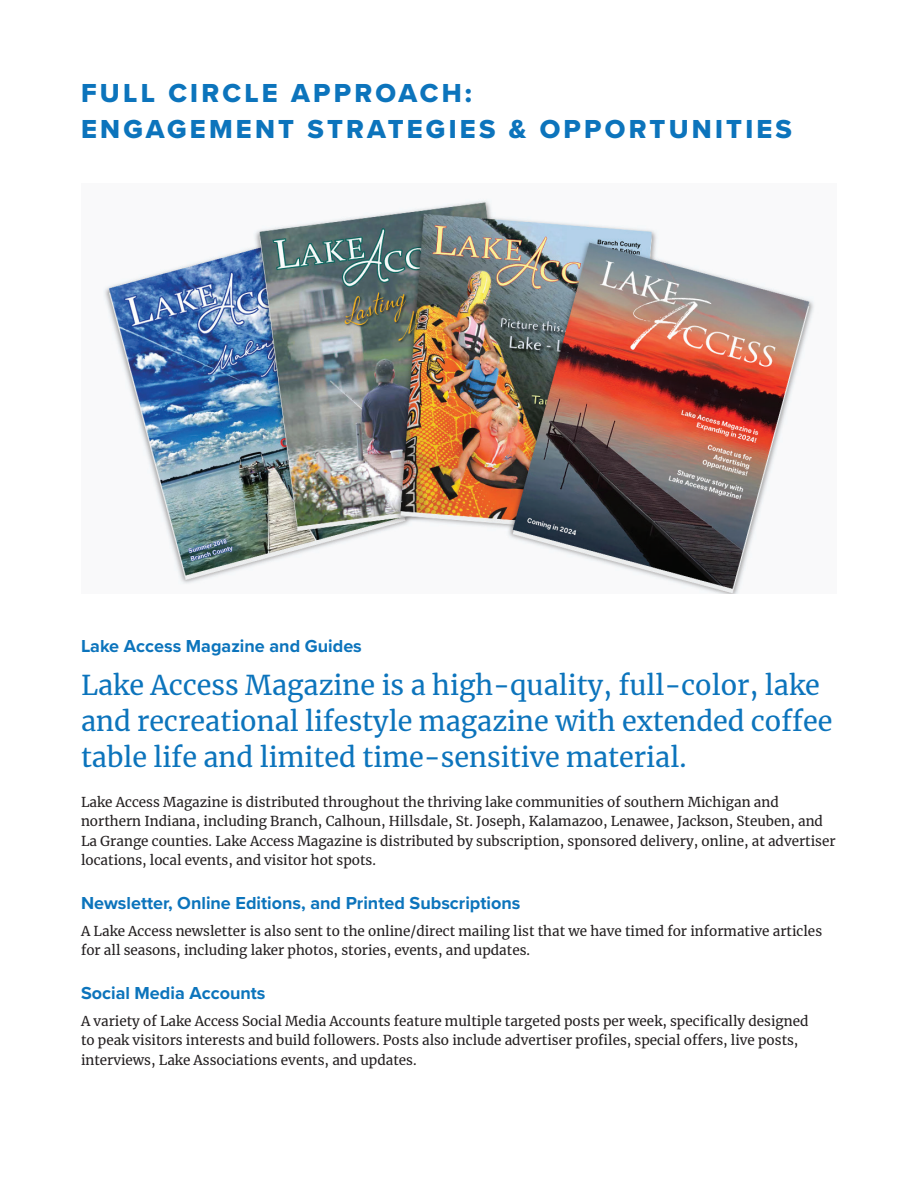
<style>
.page{position:relative;width:918px;height:1188px;background:#fff}
.page>*{position:absolute;margin:0;border:0;box-sizing:border-box;transform-origin:0 0}
.t1{font:27px/36px "Merriweather";color:#0c74bc}
.t2{font:27px/36px "Proxima Nova Extrabld";letter-spacing:.12em;color:#0c74bc}
.t3{font:700 18px "Proxima Nova";color:#0c74bc}
.t4{font:13.5px/19.5px "Merriweather";color:#231f20}
</style>
<div class="page">
<img style="left:103px;top:199px;width:711px;height:395px">
<h1 class="t2" style="left:81px;top:75px;width:712px">FULL CIRCLE APPROACH:<br>ENGAGEMENT STRATEGIES &amp; OPPORTUNITIES</h1>
<h2 class="t3" style="left:81px;top:633px;width:282px">Lake Access Magazine and Guides</h2>
<h1 class="t1" style="left:81px;top:666px;width:753px">Lake Access Magazine is a high-quality, full-color, lake and recreational lifestyle magazine with extended coffee table life and limited time-sensitive material.</h1>
<p class="t4" style="left:81px;top:792px;width:756px">Lake Access Magazine is distributed throughout the thriving lake communities of southern Michigan and northern Indiana, including Branch, Calhoun, Hillsdale, St. Joseph, Kalamazoo, Lenawee, Jackson, Steuben, and La Grange counties. Lake Access Magazine is distributed by subscription, sponsored delivery, online, at advertiser locations, local events, and visitor hot spots.</p>
<h2 class="t3" style="left:81px;top:890px;width:441px">Newsletter, Online Editions, and Printed Subscriptions</h2>
<p class="t4" style="left:81px;top:921px;width:743px">A Lake Access newsletter is also sent to the online/direct mailing list that we have timed for informative articles for all seasons, including laker photos, stories, events, and updates.</p>
<h2 class="t3" style="left:81px;top:980px;width:186px">Social Media Accounts</h2>
<p class="t4" style="left:81px;top:1011px;width:729px">A variety of Lake Access Social Media Accounts feature multiple targeted posts per week, specifically designed to peak visitors interests and build followers. Posts also include advertiser profiles, special offers, live posts, interviews, Lake Associations events, and updates.</p>
</div>
